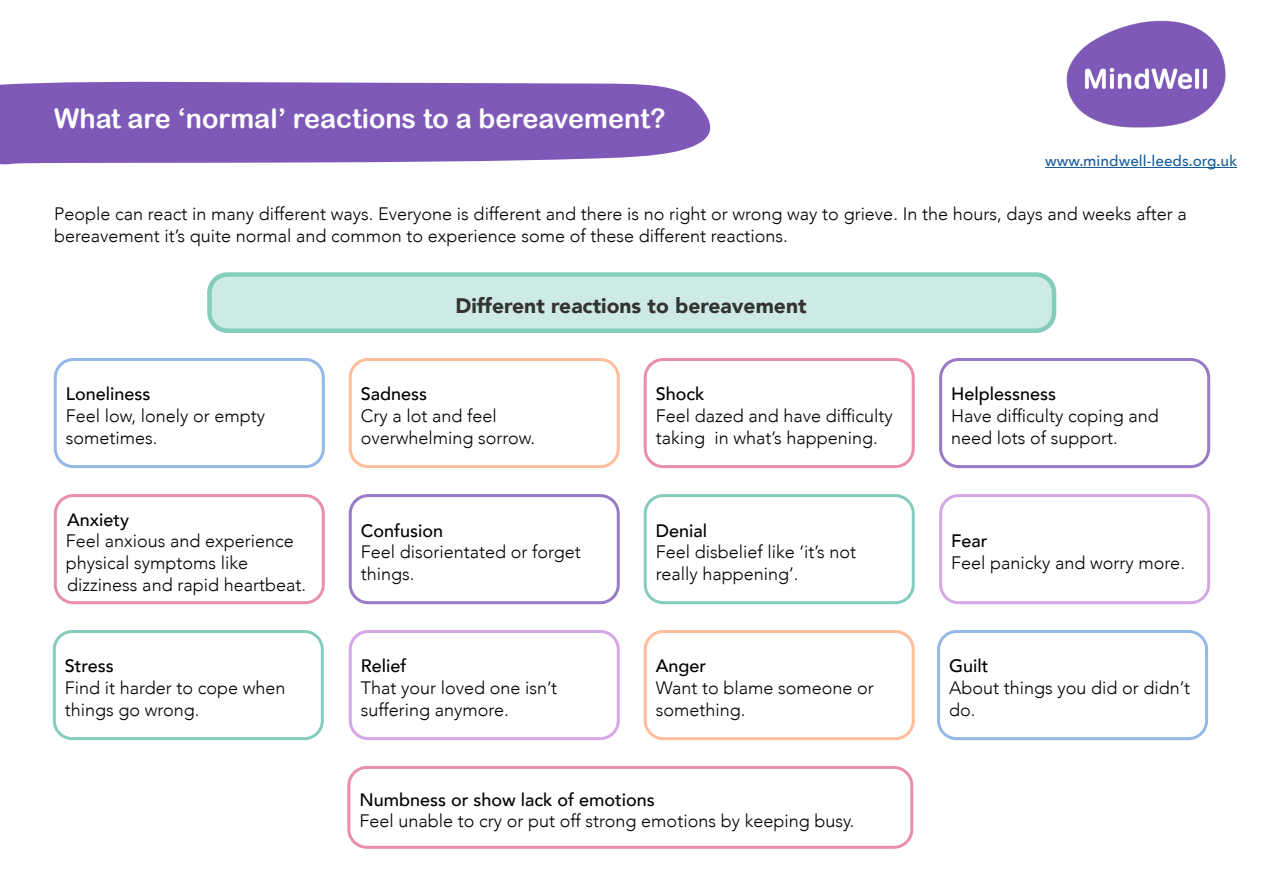
<style>
.page{position:relative;width:1263px;height:893px;background:#fff}
.page>*{position:absolute;margin:0;border:0;box-sizing:border-box;transform-origin:0 0}
.t1{font:27px "Arial Rounded MT Bold";color:#fff}
.t2{font:900 21px "Avenir";color:#333}
.t3{font:300 18px/21.6px "Avenir";color:#000}
.t4{font:500 15px "Avenir Next";color:#175d9e}
.s1{font-weight:500}
</style>
<div class="page">
<div style="left:209px;top:275px;width:845px;height:56px;background:#cdeae4;border-radius:18px"></div>
<div style="left:207px;top:272px;width:849px;height:61px;border:4px solid #84cdbd;border-radius:18px"></div>
<svg style="left:0;top:81px;width:711px;height:84px;background:#8967be"></svg>
<img style="left:1066px;top:20px;width:160px;height:108px">
<div style="left:349px;top:358px;width:271px;height:110px;border:3px solid #ffbd99;border-radius:18px"></div>
<div style="left:644px;top:358px;width:271px;height:110px;border:3px solid #e98fa9;border-radius:18px"></div>
<div style="left:347px;top:766px;width:566px;height:83px;border:3px solid #e98fa9;border-radius:18px"></div>
<div style="left:939px;top:358px;width:271px;height:110px;border:3px solid #987ac6;border-radius:18px"></div>
<div style="left:644px;top:494px;width:271px;height:110px;border:3px solid #84cdbd;border-radius:18px"></div>
<div style="left:644px;top:630px;width:271px;height:110px;border:3px solid #ffbd99;border-radius:18px"></div>
<div style="left:937px;top:630px;width:271px;height:110px;border:3px solid #94b9e8;border-radius:18px"></div>
<div style="left:349px;top:630px;width:271px;height:110px;border:3px solid #d6a6e7;border-radius:18px"></div>
<div style="left:349px;top:494px;width:271px;height:110px;border:3px solid #987ac6;border-radius:18px"></div>
<div style="left:54px;top:494px;width:271px;height:110px;border:3px solid #e98fa9;border-radius:18px"></div>
<div style="left:939px;top:494px;width:271px;height:110px;border:3px solid #d6a6e7;border-radius:18px"></div>
<div style="left:54px;top:358px;width:271px;height:110px;border:3px solid #94b9e8;border-radius:18px"></div>
<div style="left:53px;top:630px;width:271px;height:110px;border:3px solid #84cdbd;border-radius:18px"></div>
<hr style="left:1045px;top:167px;width:192px;height:1px;background:#175d9e">
<h1 class="t1" style="left:54px;top:103px;width:613px">What are ‘normal’ reactions to a bereavement?</h1>
<p class="t4" style="left:1045px;top:148px;width:193px">www.mindwell-leeds.org.uk</p>
<p class="t3" style="left:54px;top:203px;width:1134px">People can react in many different ways. Everyone is different and there is no right or wrong way to grieve. In the hours, days and weeks after a bereavement it’s quite normal and common to experience some of these different reactions.</p>
<h2 class="t2" style="left:455px;top:288px;width:353px">Different reactions to bereavement</h2>
<p class="t3" style="left:66px;top:383px;width:201px"><span class="s1">Loneliness<br></span>Feel low, lonely or empty sometimes.</p>
<p class="t3" style="left:361px;top:383px;width:176px"><span class="s1">Sadness<br></span>Cry a lot and feel overwhelming sorrow.</p>
<p class="t3" style="left:656px;top:383px;width:239px"><span class="s1">Shock<br></span>Feel dazed and have difficulty taking in what’s happening.</p>
<p class="t3" style="left:951px;top:383px;width:209px"><span class="s1">Helplessness<br></span>Have difficulty coping and need lots of support.</p>
<p class="t3" style="left:66px;top:509px;width:242px"><span class="s1">Anxiety<br></span>Feel anxious and experience physical symptoms like dizziness and rapid heartbeat.</p>
<p class="t3" style="left:361px;top:520px;width:222px"><span class="s1">Confusion<br></span>Feel disorientated or forget things.</p>
<p class="t3" style="left:656px;top:520px;width:202px"><span class="s1">Denial<br></span>Feel disbelief like ‘it’s not really happening’.</p>
<p class="t3" style="left:951px;top:530px;width:235px"><span class="s1">Fear<br></span>Feel panicky and worry more.</p>
<p class="t3" style="left:65px;top:655px;width:222px"><span class="s1">Stress<br></span>Find it harder to cope when things go wrong.</p>
<p class="t3" style="left:361px;top:655px;width:198px"><span class="s1">Relief<br></span>That your loved one isn’t suffering anymore.</p>
<p class="t3" style="left:656px;top:655px;width:220px"><span class="s1">Anger<br></span>Want to blame someone or something.</p>
<p class="t3" style="left:949px;top:655px;width:242px"><span class="s1">Guilt<br></span>About things you did or didn’t do.</p>
<p class="t3" style="left:359px;top:789px;width:497px"><span class="s1">Numbness or show lack of emotions<br></span>Feel unable to cry or put off strong emotions by keeping busy.</p>
</div>
